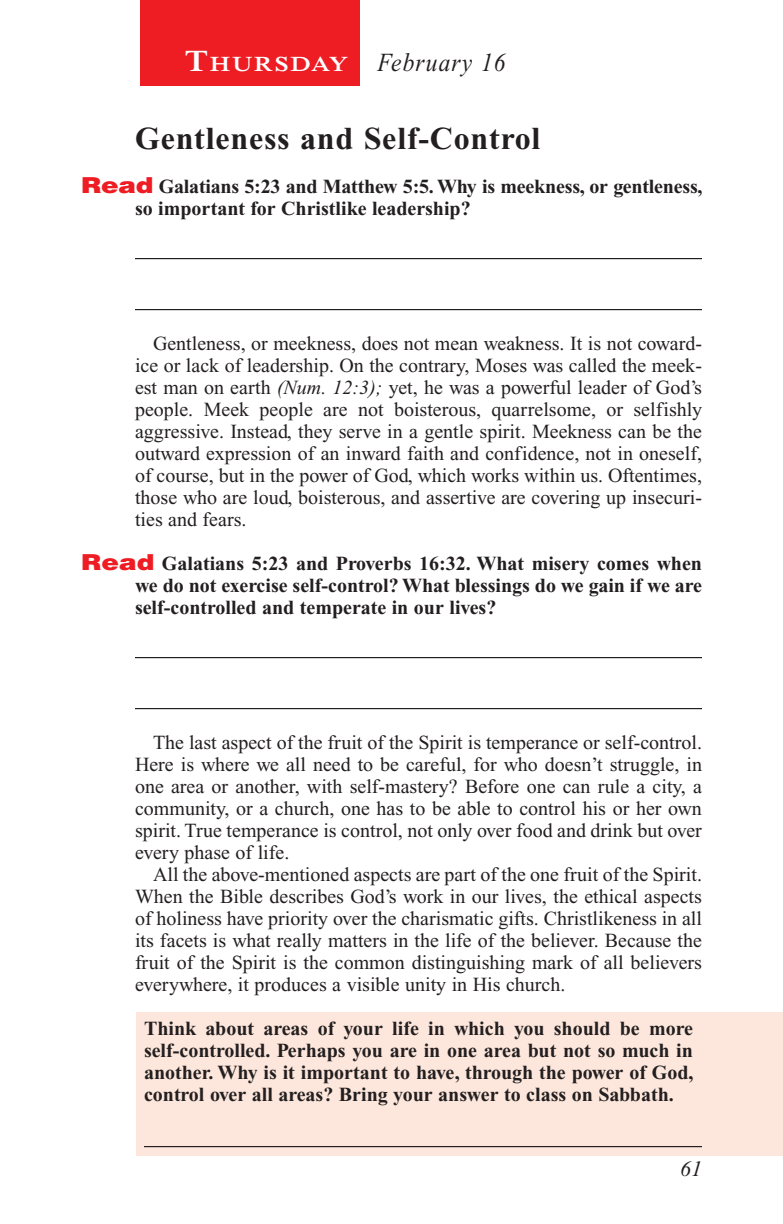
<style>
.page{position:relative;width:783px;height:1224px;background:#fff}
.page>*{position:absolute;margin:0;border:0;box-sizing:border-box;transform-origin:0 0}
.Head{font:700 32px "Times New Roman PS Std";letter-spacing:.025em;color:#231f20}
.Lesson_Dates{font:italic 26px "Times New Roman PS Std";letter-spacing:.05em;color:#231f20;scale:.9 1}
.t1{font:italic 22px "Times New Roman PS Std";color:#231f20}
.Daily_Header{font:600 21px "Times NRMT Std";letter-spacing:.07em;color:#fff;scale:1.1 1}
.Body{font:20px/22px "Times New Roman PS Std";color:#231f20;text-align:justify}
.x-screened_box-text{font:700 20px/22px "Times New Roman PS Std";color:#231f20;text-align:justify}
.Question{font:700 20px/22px "Times New Roman PS Std";color:#231f20;text-align:justify}
.Question_NO_SB{font:700 20px/22px "Times New Roman PS Std";letter-spacing:-.01em;color:#231f20}
.s1{font-size:30px}
.s2{font-family:"Helvetica LT Std";font-weight:900;font-size:22px;color:#ee1d23}
.s3{font-style:italic}
</style>
<div class="page">
<div style="left:140px;top:0;width:220px;height:86px;background:#ee1d23"></div>
<div style="left:137px;top:1012px;width:646px;height:144px;background:#fde7dc"></div>
<hr style="left:135px;top:258px;width:567px;height:1px;background:#231f20">
<hr style="left:135px;top:309px;width:567px;height:1px;background:#231f20">
<hr style="left:135px;top:657px;width:567px;height:1px;background:#231f20">
<hr style="left:135px;top:708px;width:567px;height:1px;background:#231f20">
<hr style="left:144px;top:1146px;width:558px;height:1px;background:#231f20">
<p class="Daily_Header" style="left:185px;top:52px;width:150px"><span class="s1">T</span>HURSDAY</p>
<p class="Lesson_Dates" style="left:378px;top:48px;width:144px">February 16</p>
<p class="Head" style="left:135px;top:120px;width:407px">Gentleness and Self-Control</p>
<p class="Question_NO_SB" style="left:135px;top:175px;width:569px;text-indent:-54px"><span class="s2">Read</span> Galatians 5:23 and Matthew 5:5. Why is meekness, or gentleness, so important for Christlike leadership?</p>
<p class="Body" style="left:135px;top:332px;width:569px;text-indent:18px">Gentleness, or meekness, does not mean weakness. It is not coward&shy;ice or lack of leadership. On the contrary, Moses was called the meek&shy;est man on earth <span class="s3">(Num. 12:3);</span> yet, he was a powerful leader of God’s people. Meek people are not boisterous, quarrelsome, or selfishly aggressive. Instead, they serve in a gentle spirit. Meekness can be the outward expression of an inward faith and confidence, not in oneself, of course, but in the power of God, which works within us. Oftentimes, those who are loud, boisterous, and assertive are covering up insecuri&shy;ties and fears.</p>
<p class="Question" style="left:135px;top:552px;width:569px;text-indent:-54px"><span class="s2">Read</span> Galatians 5:23 and Proverbs 16:32. What misery comes when we do not exercise self-control? What blessings do we gain if we are self-controlled and temperate in our lives?</p>
<p class="Body" style="left:135px;top:731px;width:569px;text-indent:18px">The last aspect of the fruit of the Spirit is temperance or self-control.<br>Here is where we all need to be careful, for who doesn’t struggle, in one area or another, with self-mastery? Before one can rule a city, a community, or a church, one has to be able to control his or her own spirit. True temperance is control, not only over food and drink but over every phase of life.</p>
<p class="Body" style="left:135px;top:863px;width:569px;text-indent:18px">All the above-mentioned aspects are part of the one fruit of the Spirit.<br>When the Bible describes God’s work in our lives, the ethical aspects of holiness have priority over the charismatic gifts. Christlikeness in all its facets is what really matters in the life of the believer. Because the fruit of the Spirit is the common distinguishing mark of all believers everywhere, it produces a visible unity in His church.</p>
<p class="x-screened_box-text" style="left:144px;top:1017px;width:551px">Think about areas of your life in which you should be more self-controlled. Perhaps you are in one area but not so much in another. Why is it important to have, through the power of God, control over all areas? Bring your answer to class on Sabbath.</p>
<p class="t1" style="left:680px;top:1157px;width:23px">61</p>
</div>
